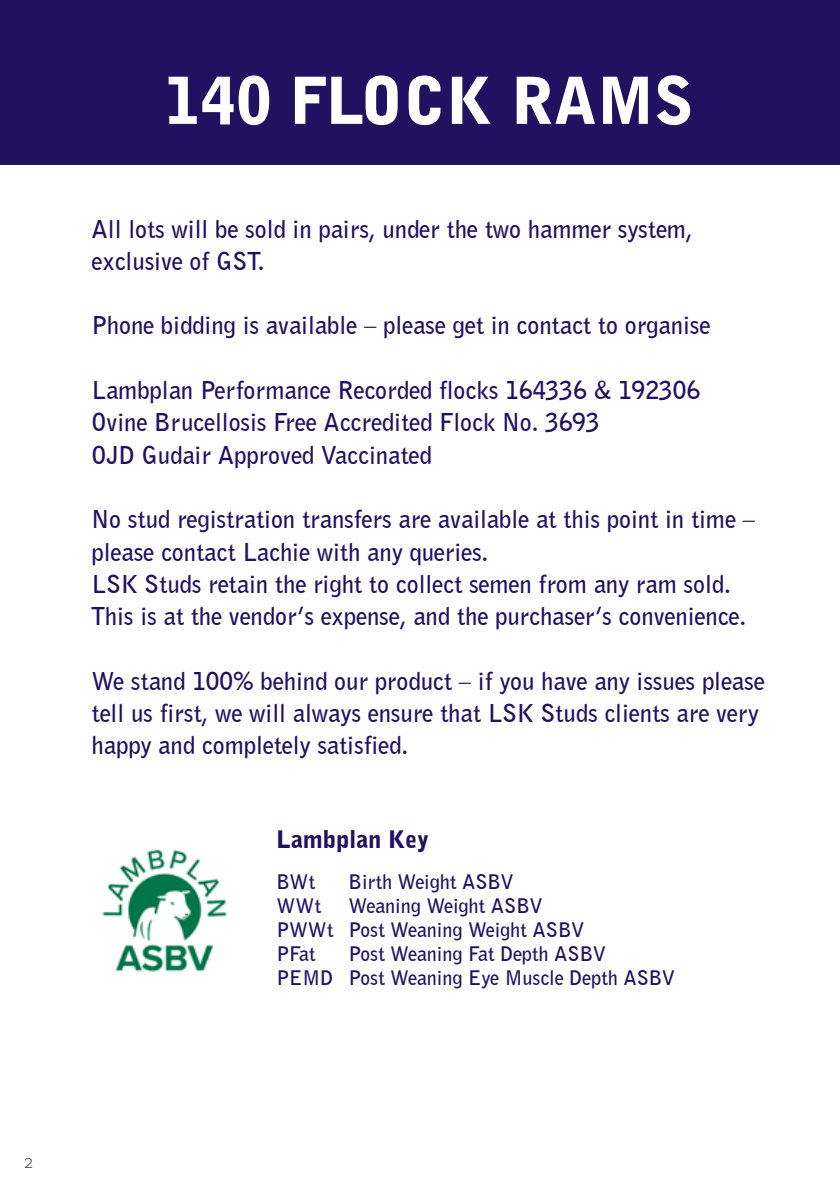
<style>
.page{position:relative;width:840px;height:1191px;background:#fff}
.page>*{position:absolute;margin:0;border:0;box-sizing:border-box;transform-origin:0 0}
.t1{font:900 64.4px "Bell Gothic BT";color:#fff}
.t2{font:700 24.4px/32.2px "Bell Gothic BT";color:#211261}
.t3{font:900 24px "Bell Gothic BT";color:#211261}
.t4{font:700 20px/24px "Bell Gothic BT";color:#211261}
.t5{font:300 14px "Filson Pro";color:#000}
</style>
<div class="page">
<div style="left:0;top:0;width:839px;height:164px;background:#211261"></div>
<img style="left:102px;top:849px;width:126px;height:123px">
<h1 class="t1" style="left:164px;top:60px;width:530px">140 FLOCK RAMS</h1>
<p class="t2" style="left:91px;top:212px;width:602px">All lots will be sold in pairs, under the two hammer system, exclusive of GST.</p>
<p class="t2" style="left:91px;top:309px;width:620px">Phone bidding is available – please get in contact to organise</p>
<p class="t2" style="left:91px;top:373px;width:609px">Lambplan Performance Recorded flocks 164336 &amp; 192306<br>Ovine Brucellosis Free Accredited Flock No. 3693<br>OJD Gudair Approved Vaccinated</p>
<p class="t2" style="left:91px;top:502px;width:664px">No stud registration transfers are available at this point in time – please contact Lachie with any queries.<br>LSK Studs retain the right to collect semen from any ram sold.<br>This is at the vendor’s expense, and the purchaser’s convenience.</p>
<p class="t2" style="left:91px;top:664px;width:674px">We stand 100% behind our product – if you have any issues please tell us first, we will always ensure that LSK Studs clients are very happy and completely satisfied.</p>
<p class="t3" style="left:276px;top:824px;width:154px">Lambplan Key</p>
<p class="t4" style="left:276px;top:868px;width:40px">BWt</p>
<p class="t4" style="left:348px;top:868px;width:167px">Birth Weight ASBV</p>
<p class="t4" style="left:276px;top:892px;width:46px">WWt</p>
<p class="t4" style="left:276px;top:892px;width:309px;text-indent:72px">Weaning Weight ASBV<br>PWWt Post Weaning Weight ASBV<br>PFat</p>
<p class="t4" style="left:276px;top:940px;width:400px;text-align:center">Post Weaning Fat Depth ASBV<br>PEMD Post Weaning Eye Muscle Depth ASBV</p>
<p class="t5" style="left:24px;top:1154px;width:10px">2</p>
</div>
